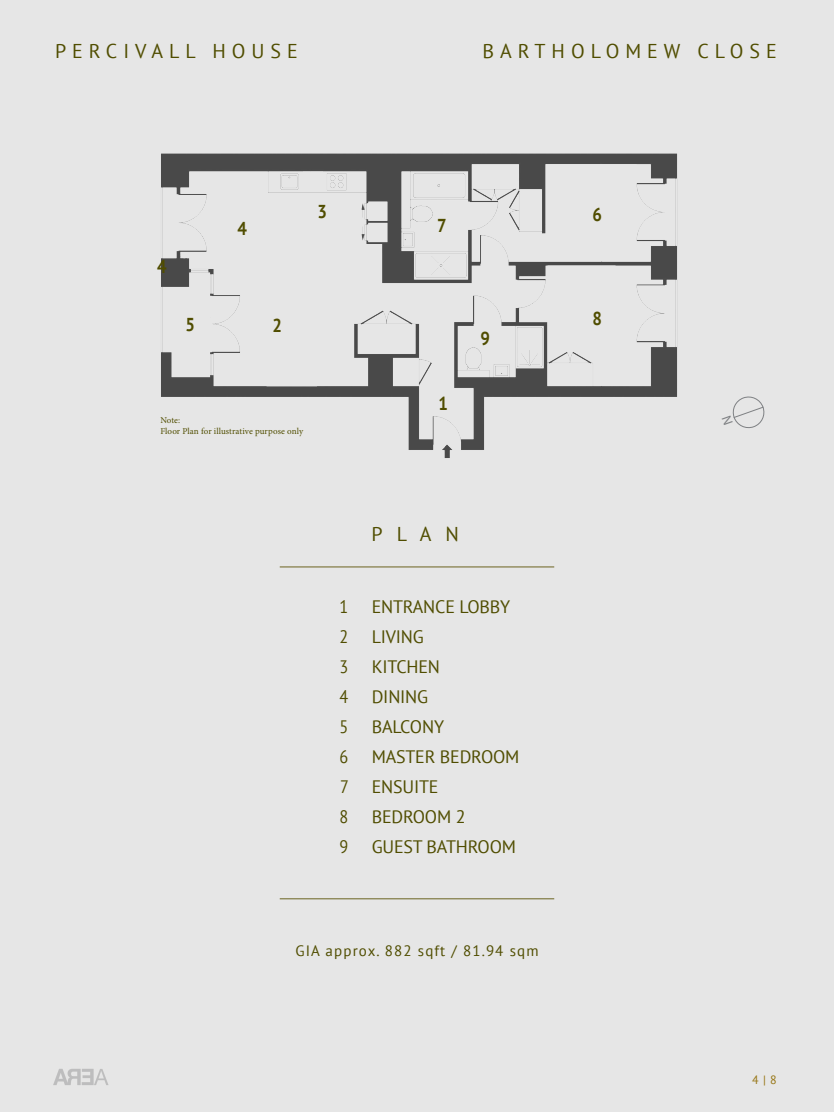
<style>
.page{position:relative;width:834px;height:1112px;background:#e6e6e6}
.page>*{position:absolute;margin:0;border:0;box-sizing:border-box;transform-origin:0 0}
.t1{font:20px "PT Sans";letter-spacing:.3em;color:#504d00}
.t2{font:700 18.65px "PT Sans";color:#504d00;scale:.9 1}
.t3{font:18px/30px "PT Sans";letter-spacing:-.01em;color:#504d00}
.t4{font:18px "PT Sans";letter-spacing:-.01em;color:#504d00;scale:.9 1}
.t5{font:15px "PT Sans";letter-spacing:.075em;color:#504d00}
.t6{font:12px "PT Sans";color:#977614}
.t7{font:9px "Minion Pro";letter-spacing:.005em;color:#504d00}
</style>
<div class="page">
<img style="left:54px;top:1069px;width:55px;height:16px">
<img style="left:161px;top:153px;width:517px;height:305px">
<hr style="left:280px;top:567px;width:274px;height:1px;background:#6b6320">
<hr style="left:280px;top:899px;width:274px;height:1px;background:#6b6320">
<svg style="left:732px;top:396px;width:33px;height:32px"></svg>
<p class="t1" style="left:55px;top:38px;width:244px">PERCIVALL HOUSE</p>
<p class="t1" style="left:482px;top:38px;width:296px">BARTHOLOMEW CLOSE</p>
<p class="t2" style="left:157px;top:254px;width:12px">4</p>
<p class="t2" style="left:238px;top:216px;width:12px">4</p>
<p class="t2" style="left:185px;top:312px;width:12px">5</p>
<p class="t2" style="left:272px;top:313px;width:12px">2</p>
<p class="t2" style="left:317px;top:199px;width:12px">3</p>
<p class="t7" style="left:160px;top:415px;width:21px">Note:</p>
<p class="t7" style="left:160px;top:425px;width:144px">Floor Plan for illustrative purpose only</p>
<p class="t2" style="left:437px;top:213px;width:12px">7</p>
<p class="t2" style="left:438px;top:391px;width:12px">1</p>
<p class="t2" style="left:480px;top:326px;width:12px">9</p>
<p class="t4" style="left:339px;top:595px;width:11px">1</p>
<p class="t4" style="left:339px;top:625px;width:11px">2</p>
<p class="t4" style="left:339px;top:655px;width:11px">3</p>
<p class="t4" style="left:339px;top:685px;width:11px">4</p>
<p class="t4" style="left:339px;top:715px;width:11px">5</p>
<p class="t4" style="left:339px;top:745px;width:11px">6</p>
<p class="t4" style="left:340px;top:775px;width:11px">7</p>
<p class="t4" style="left:339px;top:805px;width:11px">8</p>
<p class="t4" style="left:339px;top:835px;width:11px">9</p>
<p class="t1" style="left:372px;top:522px;width:89px">PLAN</p>
<p class="t3" style="left:372px;top:591px;width:140px">ENTRANCE LOBBY</p>
<p class="t3" style="left:372px;top:621px;width:54px">LIVING</p>
<p class="t3" style="left:372px;top:651px;width:70px">KITCHEN</p>
<p class="t3" style="left:372px;top:681px;width:58px">DINING</p>
<p class="t3" style="left:372px;top:711px;width:74px">BALCONY</p>
<p class="t3" style="left:372px;top:741px;width:149px">MASTER BEDROOM<br>ENSUITE</p>
<p class="t3" style="left:372px;top:801px;width:95px">BEDROOM 2</p>
<p class="t3" style="left:372px;top:831px;width:146px">GUEST BATHROOM</p>
<p class="t5" style="left:295px;top:941px;width:245px">GIA approx. 882 sqft / 81.94 sqm</p>
<p class="t2" style="left:592px;top:202px;width:12px">6</p>
<p class="t2" style="left:592px;top:306px;width:12px">8</p>
<p class="t6" style="left:752px;top:1072px;width:26px">4 | 8</p>
</div>
